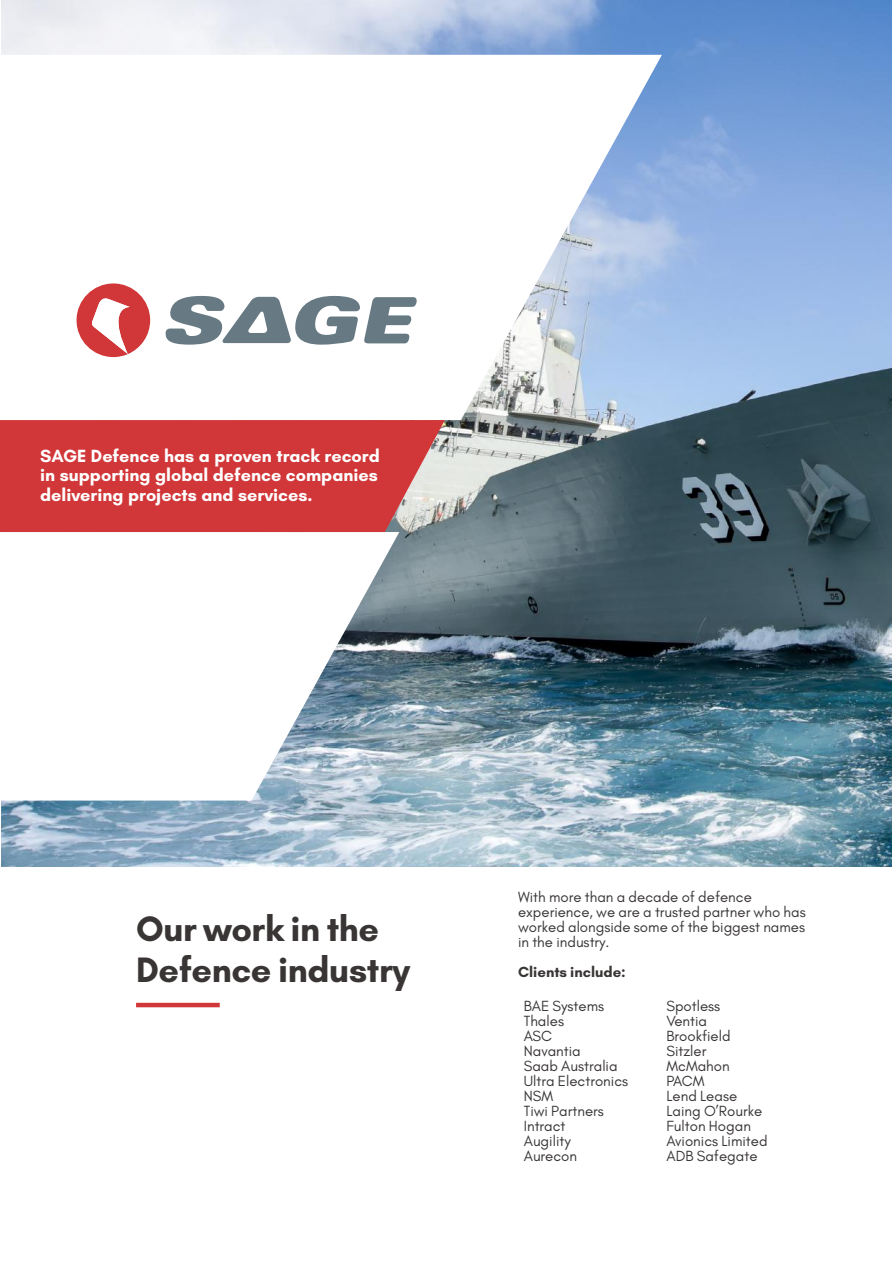
<style>
.page{position:relative;width:893px;height:1263px;background:#fff}
.page>*{position:absolute;margin:0;border:0;box-sizing:border-box;transform-origin:0 0}
.t1{font:700 36px/40.5px "Glacial Indifference";letter-spacing:-.01em;color:#393535}
.t2{font:700 18px/19.5px "Glacial Indifference";color:#fff;text-align:justify}
.t3{font:15px/15px "Glacial Indifference";color:#393535}
.t4{font:700 15px "Glacial Indifference";color:#393535}
</style>
<div class="page">
<img style="left:1px;top:0;width:890px;height:866px">
<hr style="left:136px;top:1003px;width:84px;height:4px;background:#d13638">
<svg style="left:1px;top:55px;width:661px;height:745px"></svg>
<svg style="left:0;top:420px;width:445px;height:112px;background:#d04041"></svg>
<svg style="left:165px;top:296px;width:252px;height:49px"></svg>
<svg style="left:77px;top:283px;width:73px;height:74px"></svg>
<p class="t2" style="left:40px;top:446px;width:341px">SAGE Defence has a proven track record in supporting global defence companies delivering projects and services.</p>
<h1 class="t1" style="left:136px;top:908px;width:276px">Our work in the<br>Defence industry</h1>
<p class="t3" style="left:518px;top:890px;width:289px">With more than a decade of defence experience, we are a trusted partner who has worked alongside some of the biggest names in the industry.</p>
<p class="t4" style="left:518px;top:963px;width:109px">Clients include:</p>
<p class="t3" style="left:524px;top:998px;width:106px">BAE Systems<br>Thales<br>ASC<br>Navantia<br>Saab Australia<br>Ultra Electronics<br>NSM<br>Tiwi Partners<br>Intract<br>Augility<br>Aurecon</p>
<p class="t3" style="left:666px;top:998px;width:103px">Spotless<br>Ventia<br>Brookfield<br>Sitzler<br>McMahon<br>PACM<br>Lend Lease<br>Laing O’Rourke<br>Fulton Hogan<br>Avionics Limited<br>ADB Safegate</p>
</div>
